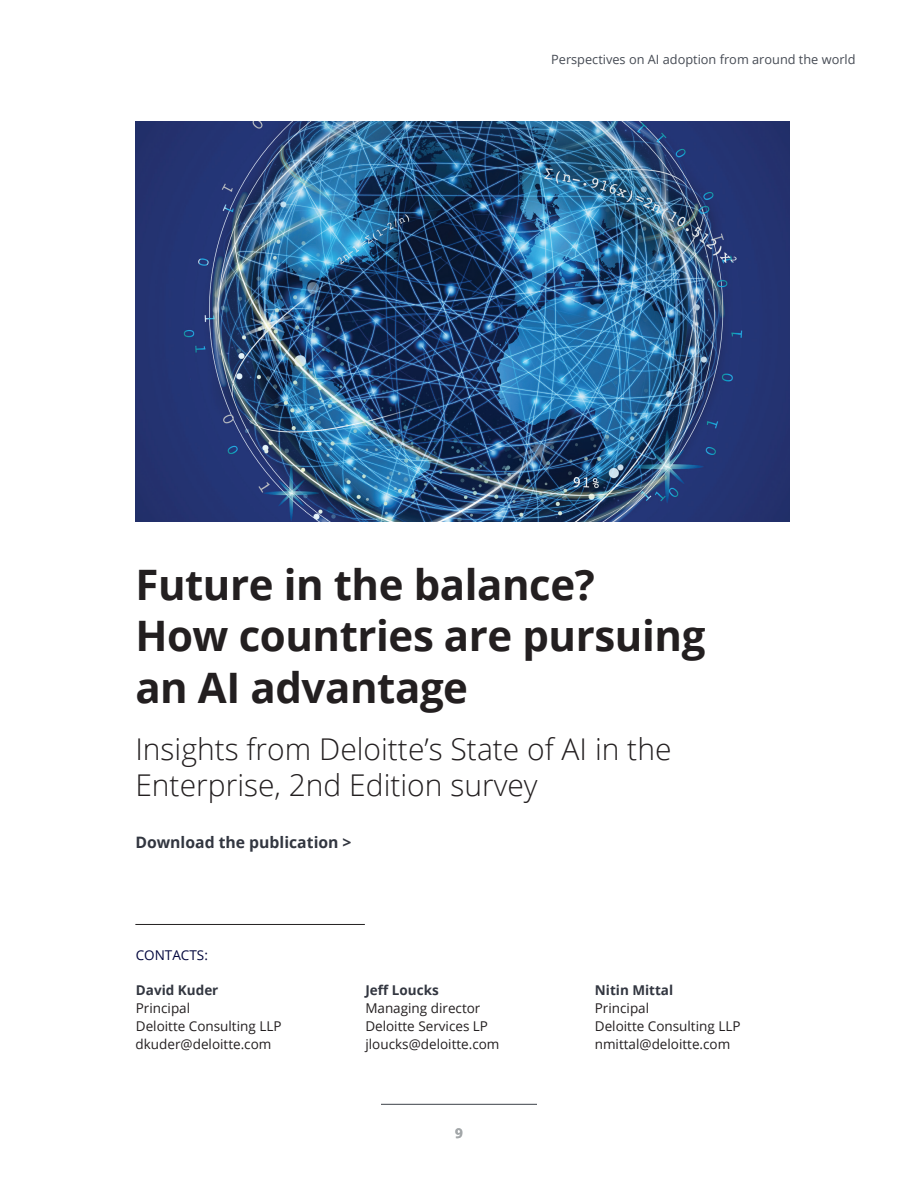
<style>
.page{position:relative;width:918px;height:1188px;background:#fff}
.page>*{position:absolute;margin:0;border:0;box-sizing:border-box;transform-origin:0 0}
.t1{font:700 42px/51.4px "Open Sans";letter-spacing:-.01em;color:#231f20}
.t2{font:300 30px/36px "Open Sans";color:#231f20}
.t3{font:700 15.75px "Open Sans";color:#323640}
.t4{font:13.5px/18px "Open Sans";color:#231f20}
.t5{font:700 13.5px "Open Sans";color:#323640}
.t6{font:13.5px "Open Sans";color:#02063d}
.t7{font:700 13.5px "Open Sans";color:#a3a7a9}
.t8{font:12.75px "Open Sans";color:#464b54}
</style>
<div class="page">
<hr style="left:381px;top:1104px;width:156px;height:1px;background:#5f6369">
<img style="left:136px;top:122px;width:654px;height:400px">
<hr style="left:135px;top:924px;width:230px;height:1px;background:#231f20">
<p class="t8" style="left:551px;top:50px;width:306px">Perspectives on AI adoption from around the world</p>
<h1 class="t1" style="left:135px;top:558px;width:572px">Future in the balance?<br>How countries are pursuing an AI advantage</h1>
<h2 class="t2" style="left:135px;top:730px;width:538px">Insights from Deloitte’s State of AI in the<br>Enterprise, 2nd Edition survey</h2>
<p class="t3" style="left:135px;top:831px;width:218px">Download the publication &gt;</p>
<p class="t6" style="left:136px;top:946px;width:74px">CONTACTS:</p>
<p class="t5" style="left:136px;top:980px;width:84px">David Kuder</p>
<p class="t4" style="left:136px;top:998px;width:147px">Principal<br>Deloitte Consulting LLP dkuder@deloitte.com</p>
<p class="t5" style="left:366px;top:980px;width:75px">Jeff Loucks</p>
<p class="t4" style="left:365px;top:998px;width:136px">Managing director<br>Deloitte Services LP jloucks@deloitte.com</p>
<p class="t7" style="left:455px;top:1123px;width:9px">9</p>
<p class="t5" style="left:595px;top:980px;width:80px">Nitin Mittal</p>
<p class="t4" style="left:595px;top:998px;width:147px">Principal<br>Deloitte Consulting LLP nmittal@deloitte.com</p>
</div>
